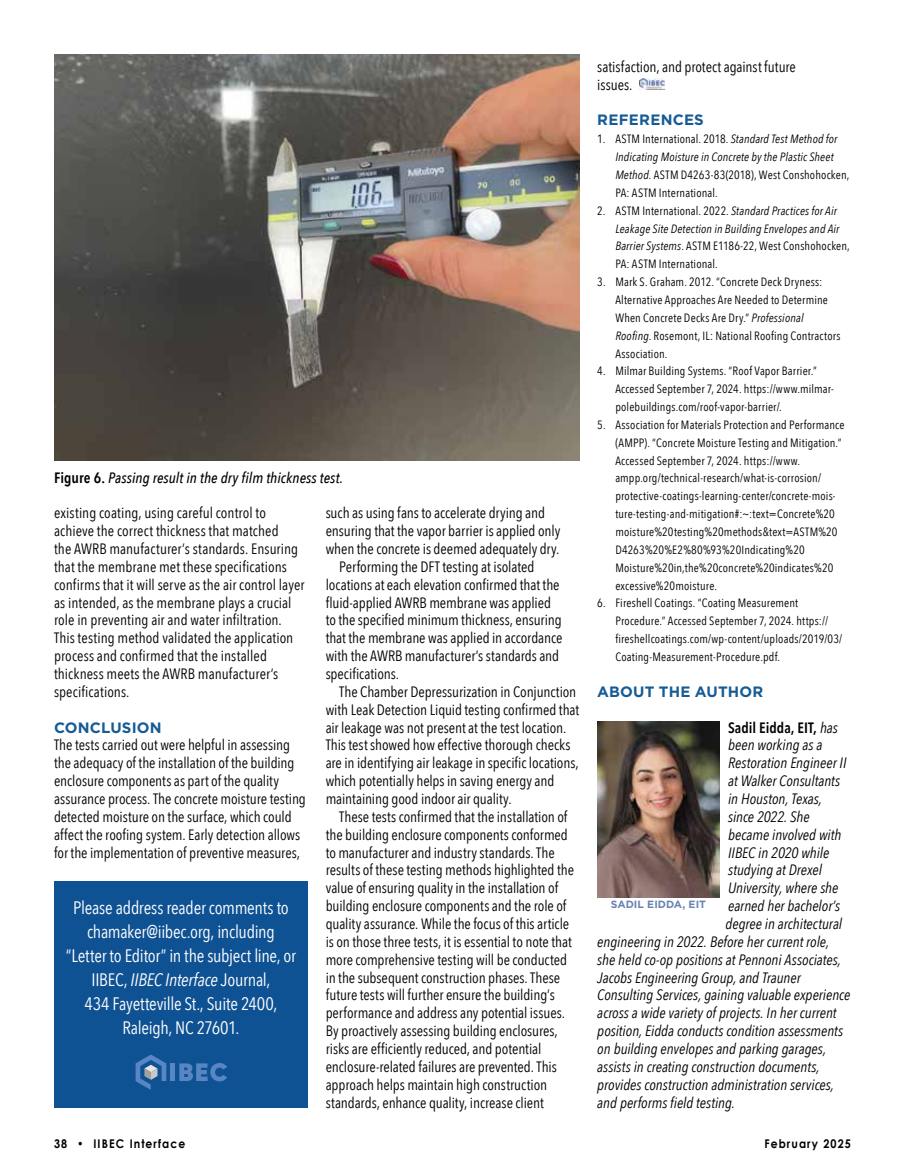
<style>
.page{position:relative;width:905px;height:1175px;background:#fff}
.page>*{position:absolute;margin:0;border:0;box-sizing:border-box;transform-origin:0 0}
.t1{font:18px/24px "Avenir Next Condensed";letter-spacing:-.015em;color:#fff;text-align:center}
.t2{font:15px/17.9px "Avenir Next Condensed";letter-spacing:-.005em;color:#000}
.t3{font:italic 15px "Avenir Next Condensed";color:#000}
.t4{font:italic 500 15px "Avenir Next Condensed";letter-spacing:.005em;color:#000}
.t5{font:700 15px "Gotham";letter-spacing:.015em;color:#165b94}
.t6{font:600 15px "Avenir Next Condensed";color:#000}
.t7{font:12px/17.9px "Avenir Next Condensed";letter-spacing:.015em;color:#000}
.t8{font:italic 12px/17.9px "Avenir Next Condensed";letter-spacing:.01em;color:#000}
.t9{font:700 12px "Century Gothic";letter-spacing:.1em;color:#000;scale:.9 1}
.t10{font:700 10.5px "Gotham";letter-spacing:.005em;color:#6a84af}
.s1{font-weight:600;font-style:normal}
.s2{font-style:italic}
.s3{font-style:normal}
.s4{font-weight:400;font-style:italic}
</style>
<div class="page">
<div style="left:54px;top:881px;width:254px;height:226px;background:#0f5294"></div>
<div style="left:170px;top:1063px;width:5px;height:18px;background:#5886c3"></div>
<svg style="left:179px;top:1063px;width:48px;height:18px"></svg>
<svg style="left:136px;top:1054px;width:30px;height:35px"></svg>
<img style="left:54px;top:54px;width:525px;height:406px">
<img style="left:639px;top:79px;width:25px;height:11px">
<img style="left:597px;top:721px;width:122px;height:176px">
<p class="t4" style="left:54px;top:468px;width:291px"><span class="s1">Figure 6.</span> Passing result in the dry film thickness test.</p>
<p class="t2" style="left:54px;top:503px;width:252px">existing coating, using careful control to achieve the correct thickness that matched<br>the AWRB manufacturer’s standards. Ensuring that the membrane met these specifications confirms that it will serve as the air control layer as intended, as the membrane plays a crucial role in preventing air and water infiltration.<br>This testing method validated the application process and confirmed that the installed thickness meets the AWRB manufacturer’s specifications.</p>
<p class="t5" style="left:54px;top:717px;width:109px">CONCLUSION</p>
<p class="t2" style="left:54px;top:735px;width:253px">The tests carried out were helpful in assessing the adequacy of the installation of the building enclosure components as part of the quality assurance process. The concrete moisture testing detected moisture on the surface, which could affect the roofing system. Early detection allows for the implementation of preventive measures,</p>
<p class="t1" style="left:66px;top:894px;width:232px">Please address reader comments to chamaker@iibec.org, including “Letter to Editor” in the subject line, or<br>IIBEC, <span class="s2">IIBEC Interface</span> Journal,<br>434 Fayetteville St., Suite 2400,<br>Raleigh, NC 27601.</p>
<p class="t2" style="left:326px;top:503px;width:221px">such as using fans to accelerate drying and</p>
<p class="t2" style="left:326px;top:521px;width:236px">ensuring that the vapor barrier is applied only</p>
<p class="t2" style="left:326px;top:539px;width:235px">when the concrete is deemed adequately dry.</p>
<p class="t2" style="left:339px;top:557px;width:197px">Performing the DFT testing at isolated</p>
<p class="t2" style="left:326px;top:575px;width:235px">locations at each elevation confirmed that the</p>
<p class="t2" style="left:326px;top:592px;width:227px">fluid-applied AWRB membrane was applied</p>
<p class="t2" style="left:326px;top:610px;width:237px">to the specified minimum thickness, ensuring</p>
<p class="t2" style="left:326px;top:628px;width:238px">that the membrane was applied in accordance</p>
<p class="t2" style="left:326px;top:646px;width:235px">with the AWRB manufacturer’s standards and</p>
<p class="t2" style="left:326px;top:664px;width:75px">specifications.</p>
<p class="t2" style="left:339px;top:682px;width:239px">The Chamber Depressurization in Conjunction</p>
<p class="t2" style="left:326px;top:700px;width:255px">with Leak Detection Liquid testing confirmed that</p>
<p class="t2" style="left:326px;top:717px;width:242px">air leakage was not present at the test location.</p>
<p class="t2" style="left:326px;top:735px;width:246px">This test showed how effective thorough checks</p>
<p class="t2" style="left:326px;top:753px;width:254px">are in identifying air leakage in specific locations,</p>
<p class="t2" style="left:326px;top:771px;width:230px">which potentially helps in saving energy and</p>
<p class="t2" style="left:326px;top:789px;width:187px">maintaining good indoor air quality.</p>
<p class="t2" style="left:339px;top:807px;width:230px">These tests confirmed that the installation of</p>
<p class="t2" style="left:326px;top:825px;width:244px">the building enclosure components conformed</p>
<p class="t2" style="left:326px;top:842px;width:231px">to manufacturer and industry standards. The</p>
<p class="t2" style="left:326px;top:860px;width:250px">results of these testing methods highlighted the</p>
<p class="t2" style="left:326px;top:878px;width:234px">value of ensuring quality in the installation of</p>
<p class="t2" style="left:326px;top:896px;width:242px">building enclosure components and the role of</p>
<p class="t2" style="left:326px;top:914px;width:245px">quality assurance. While the focus of this article</p>
<p class="t2" style="left:326px;top:932px;width:247px">is on those three tests, it is essential to note that</p>
<p class="t2" style="left:326px;top:949px;width:243px">more comprehensive testing will be conducted</p>
<p class="t2" style="left:326px;top:967px;width:236px">in the subsequent construction phases. These</p>
<p class="t2" style="left:326px;top:985px;width:231px">future tests will further ensure the building’s</p>
<p class="t2" style="left:326px;top:1003px;width:241px">performance and address any potential issues.</p>
<p class="t2" style="left:326px;top:1021px;width:234px">By proactively assessing building enclosures,</p>
<p class="t2" style="left:326px;top:1039px;width:217px">risks are efficiently reduced, and potential</p>
<p class="t2" style="left:326px;top:1057px;width:233px">enclosure-related failures are prevented. This</p>
<p class="t2" style="left:326px;top:1074px;width:223px">approach helps maintain high construction</p>
<p class="t2" style="left:326px;top:1092px;width:219px">standards, enhance quality, increase client</p>
<p class="t2" style="left:597px;top:57px;width:200px">satisfaction, and protect against future issues.</p>
<p class="t5" style="left:597px;top:110px;width:108px">REFERENCES</p>
<p class="t7" style="left:615px;top:130px;width:235px;text-indent:-18px">1. ASTM International. 2018. <span class="s2">Standard Test Method for Indicating Moisture in Concrete by the Plastic Sheet Method.</span> ASTM D4263-83(2018), West Conshohocken, PA: ASTM International.</p>
<p class="t8" style="left:615px;top:201px;width:236px;text-indent:-18px"><span class="s3">2. ASTM International. 2022.</span> Standard Practices for Air Leakage Site Detection in Building Envelopes and Air Barrier Systems<span class="s3">. ASTM E1186-22, West Conshohocken, PA: ASTM International.</span></p>
<p class="t7" style="left:615px;top:272px;width:227px;text-indent:-18px">3. Mark S. Graham. 2012. “Concrete Deck Dryness:<br>Alternative Approaches Are Needed to Determine When Concrete Decks Are Dry.” <span class="s2">Professional Roofing</span>. Rosemont, IL: National Roofing Contractors Association.</p>
<p class="t7" style="left:615px;top:362px;width:220px;text-indent:-18px">4. Milmar Building Systems. “Roof Vapor Barrier.”<br>Accessed September 7, 2024. https://www.milmar&shy;polebuildings.com/roof-vapor-barrier/.</p>
<p class="t7" style="left:615px;top:415px;width:231px;text-indent:-18px">5. Association for Materials Protection and Performance (AMPP). “Concrete Moisture Testing and Mitigation.” Accessed September 7, 2024. https://www. ampp.org/technical-research/what-is-corrosion/ protective-coatings-learning-center/concrete-mois&shy;ture-testing-and-mitigation#:~:text=Concrete%20 moisture%20testing%20methods&amp;text=ASTM%20<br>D4263%20%E2%80%93%20Indicating%20<br>Moisture%20in,the%20concrete%20indicates%20 excessive%20moisture.</p>
<p class="t7" style="left:615px;top:594px;width:228px;text-indent:-18px">6. Fireshell Coatings. “Coating Measurement Procedure.” Accessed September 7, 2024. https:// fireshellcoatings.com/wp-content/uploads/2019/03/ Coating-Measurement-Procedure.pdf.</p>
<p class="t5" style="left:597px;top:681px;width:167px">ABOUT THE AUTHOR</p>
<p class="t6" style="left:728px;top:714px;width:111px">Sadil Eidda, EIT, <span class="s4">has</span></p>
<p class="t3" style="left:728px;top:736px;width:96px">been working as a</p>
<p class="t3" style="left:728px;top:754px;width:120px">Restoration Engineer II</p>
<p class="t3" style="left:728px;top:772px;width:114px">at Walker Consultants</p>
<p class="t3" style="left:728px;top:789px;width:95px">in Houston, Texas,</p>
<p class="t3" style="left:728px;top:807px;width:83px">since 2022. She</p>
<p class="t3" style="left:728px;top:825px;width:115px">became involved with</p>
<p class="t3" style="left:728px;top:843px;width:103px">IIBEC in 2020 while</p>
<p class="t3" style="left:728px;top:861px;width:95px">studying at Drexel</p>
<p class="t3" style="left:728px;top:879px;width:112px">University, where she</p>
<p class="t3" style="left:728px;top:897px;width:114px">earned her bachelor’s</p>
<p class="t3" style="left:725px;top:914px;width:118px">degree in architectural</p>
<p class="t3" style="left:597px;top:932px;width:233px">engineering in 2022. Before her current role,</p>
<p class="t3" style="left:597px;top:950px;width:245px">she held co-op positions at Pennoni Associates,</p>
<p class="t3" style="left:597px;top:968px;width:205px">Jacobs Engineering Group, and Trauner</p>
<p class="t3" style="left:597px;top:986px;width:254px">Consulting Services, gaining valuable experience</p>
<p class="t3" style="left:597px;top:1004px;width:241px">across a wide variety of projects. In her current</p>
<p class="t3" style="left:597px;top:1021px;width:247px">position, Eidda conducts condition assessments</p>
<p class="t3" style="left:597px;top:1039px;width:230px">on building envelopes and parking garages,</p>
<p class="t3" style="left:597px;top:1057px;width:224px">assists in creating construction documents,</p>
<p class="t3" style="left:597px;top:1075px;width:238px">provides construction administration services,</p>
<p class="t3" style="left:597px;top:1093px;width:139px">and performs field testing.</p>
<p class="t10" style="left:610px;top:897px;width:97px">SADIL EIDDA, EIT</p>
<p class="t9" style="left:54px;top:1136px;width:147px">38 • IIBEC Interface</p>
<p class="t9" style="left:764px;top:1136px;width:98px">February 2025</p>
</div>
